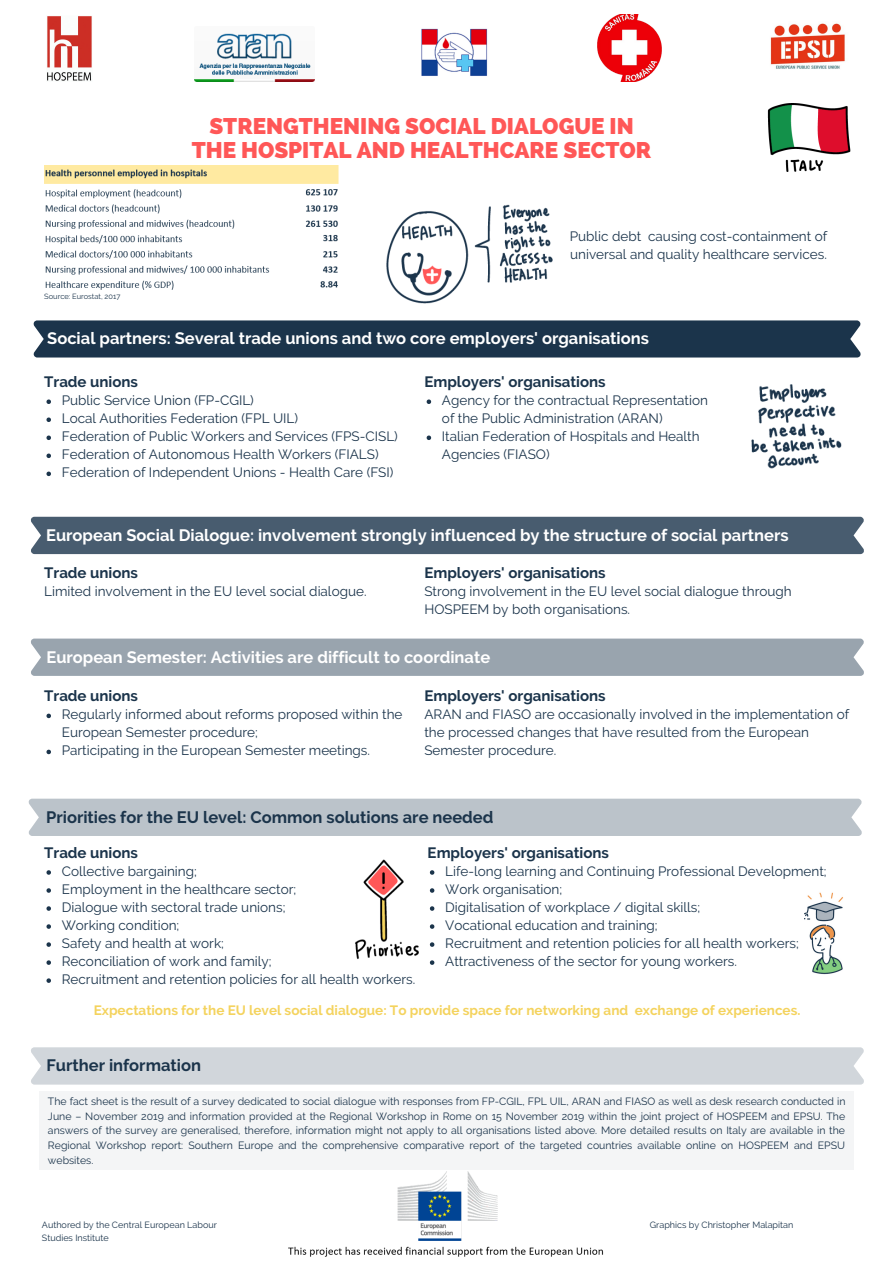
<style>
.page{position:relative;width:894px;height:1264px;background:#fff}
.page>*{position:absolute;margin:0;border:0;box-sizing:border-box;transform-origin:0 0}
.t1{font:800 22.5px/23.5px "Raleway";color:#ff5757;text-align:center}
.t2{font:700 16.5px "Raleway";color:#fff}
.t3{font:700 16.5px "Raleway";color:#1b344b}
.t4{font:700 15px "Raleway";color:#1b344b}
.t5{font:13.5px/18px "Raleway";color:#1b344b}
.t6{font:700 13.5px "Raleway";color:#f4d35e}
.t7{font:10.5px/14.7px "Raleway";color:#1b344b;text-align:justify}
.t8{font:9px/12.5px "Raleway";color:#1b344b}
.t9{font:7.5px "Raleway";color:#1b344b}
</style>
<div class="page">
<img style="left:47px;top:16px;width:45px;height:65px">
<img style="left:770px;top:23px;width:75px;height:46px">
<img style="left:195px;top:33px;width:119px;height:49px">
<img style="left:421px;top:28px;width:67px;height:48px">
<img style="left:597px;top:14px;width:64px;height:68px">
<div style="left:33px;top:320px;width:827px;height:37px;background:#1b344b"></div>
<img style="left:288px;top:1171px;width:316px;height:86px">
<div style="left:31px;top:517px;width:832px;height:37px;background:#485c6f"></div>
<div style="left:31px;top:638px;width:832px;height:38px;background:#99a4ae"></div>
<div style="left:28px;top:798px;width:833px;height:38px;background:#bbc3ca"></div>
<div style="left:39px;top:1091px;width:815px;height:78px;background:#f4f5f6"></div>
<img style="left:44px;top:165px;width:294px;height:125px">
<svg style="left:430px;top:870px;width:4px;height:4px"></svg>
<svg style="left:430px;top:888px;width:4px;height:4px"></svg>
<svg style="left:430px;top:906px;width:4px;height:4px"></svg>
<svg style="left:430px;top:924px;width:4px;height:4px"></svg>
<svg style="left:430px;top:942px;width:4px;height:4px"></svg>
<svg style="left:430px;top:960px;width:4px;height:4px"></svg>
<img style="left:804px;top:892px;width:39px;height:82px">
<div style="left:31px;top:1047px;width:832px;height:37px;background:#d1d6db"></div>
<img style="left:767px;top:103px;width:84px;height:69px">
<img style="left:751px;top:384px;width:91px;height:85px">
<img style="left:355px;top:859px;width:64px;height:100px">
<img style="left:386px;top:204px;width:167px;height:100px">
<svg style="left:46px;top:399px;width:5px;height:5px"></svg>
<svg style="left:46px;top:417px;width:5px;height:5px"></svg>
<svg style="left:46px;top:435px;width:5px;height:5px"></svg>
<svg style="left:46px;top:453px;width:5px;height:5px"></svg>
<svg style="left:46px;top:471px;width:5px;height:5px"></svg>
<svg style="left:426px;top:399px;width:5px;height:5px"></svg>
<svg style="left:426px;top:435px;width:5px;height:5px"></svg>
<svg style="left:46px;top:713px;width:5px;height:5px"></svg>
<svg style="left:46px;top:749px;width:5px;height:5px"></svg>
<svg style="left:46px;top:870px;width:5px;height:4px"></svg>
<svg style="left:46px;top:888px;width:5px;height:4px"></svg>
<svg style="left:46px;top:906px;width:5px;height:4px"></svg>
<svg style="left:46px;top:924px;width:5px;height:4px"></svg>
<svg style="left:46px;top:942px;width:5px;height:4px"></svg>
<svg style="left:46px;top:960px;width:5px;height:4px"></svg>
<svg style="left:46px;top:978px;width:5px;height:4px"></svg>
<h1 class="t1" style="left:192px;top:115px;width:461px">STRENGTHENING SOCIAL DIALOGUE IN<br>THE HOSPITAL AND HEALTHCARE SECTOR</h1>
<p class="t9" style="left:44px;top:292px;width:78px">Source: Eurostat, 2017</p>
<p class="t5" style="left:569px;top:227px;width:259px">Public debt causing cost-containment of universal and quality healthcare services.</p>
<p class="t2" style="left:47px;top:329px;width:603px">Social partners: Several trade unions and two core employers' organisations</p>
<p class="t4" style="left:44px;top:373px;width:95px">Trade unions</p>
<p class="t5" style="left:62px;top:391px;width:337px">Public Service Union (FP-CGIL)<br>Local Authorities Federation (FPL UIL)<br>Federation of Public Workers and Services (FPS-CISL)<br>Federation of Autonomous Health Workers (FIALS)<br>Federation of Independent Unions - Health Care (FSI)</p>
<p class="t4" style="left:424px;top:373px;width:183px">Employers' organisations</p>
<p class="t5" style="left:442px;top:391px;width:267px">Agency for the contractual Representation of the Public Administration (ARAN)<br>Italian Federation of Hospitals and Health Agencies (FIASO)</p>
<p class="t2" style="left:46px;top:525px;width:743px">European Social Dialogue: involvement strongly influenced by the structure of social partners</p>
<p class="t4" style="left:44px;top:563px;width:95px">Trade unions</p>
<p class="t5" style="left:44px;top:582px;width:324px">Limited involvement in the EU level social dialogue.</p>
<p class="t4" style="left:424px;top:563px;width:183px">Employers' organisations</p>
<p class="t5" style="left:424px;top:582px;width:369px">Strong involvement in the EU level social dialogue through<br>HOSPEEM by both organisations.</p>
<p class="t2" style="left:46px;top:647px;width:445px">European Semester: Activities are difficult to coordinate</p>
<p class="t4" style="left:44px;top:687px;width:95px">Trade unions</p>
<p class="t4" style="left:424px;top:687px;width:183px">Employers' organisations</p>
<p class="t5" style="left:424px;top:705px;width:426px">ARAN and FIASO are occasionally involved in the implementation of the processed changes that have resulted from the European<br>Semester procedure.</p>
<p class="t5" style="left:62px;top:705px;width:342px">Regularly informed about reforms proposed within the<br>European Semester procedure;<br>Participating in the European Semester meetings.</p>
<p class="t3" style="left:46px;top:807px;width:448px">Priorities for the EU level: Common solutions are needed</p>
<p class="t4" style="left:44px;top:843px;width:95px">Trade unions</p>
<p class="t5" style="left:62px;top:862px;width:355px">Collective bargaining;<br>Employment in the healthcare sector;<br>Dialogue with sectoral trade unions;<br>Working condition;<br>Safety and health at work;<br>Reconciliation of work and family;<br>Recruitment and retention policies for all health workers.</p>
<p class="t4" style="left:427px;top:843px;width:183px">Employers' organisations</p>
<p class="t5" style="left:445px;top:862px;width:383px">Life-long learning and Continuing Professional Development; Work organisation;<br>Digitalisation of workplace / digital skills;<br>Vocational education and training;<br>Recruitment and retention policies for all health workers; Attractiveness of the sector for young workers.</p>
<p class="t6" style="left:94px;top:1002px;width:708px">Expectations for the EU level social dialogue: To provide space for networking and exchange of experiences.</p>
<p class="t3" style="left:46px;top:1055px;width:156px">Further information</p>
<p class="t7" style="left:48px;top:1093px;width:798px">The fact sheet is the result of a survey dedicated to social dialogue with responses from FP-CGIL, FPL UIL, ARAN and FIASO as well as desk research conducted in June – November 2019 and information provided at the Regional Workshop in Rome on 15 November 2019 within the joint project of HOSPEEM and EPSU. The answers of the survey are generalised, therefore, information might not apply to all organisations listed above. More detailed results on Italy are available in the Regional Workshop report: Southern Europe and the comprehensive comparative report of the targeted countries available online on HOSPEEM and EPSU websites.</p>
<p class="t8" style="left:42px;top:1218px;width:176px">Authored by the Central European Labour<br>Studies Institute</p>
<p class="t8" style="left:649px;top:1218px;width:145px">Graphics by Christopher Malapitan</p>
</div>
